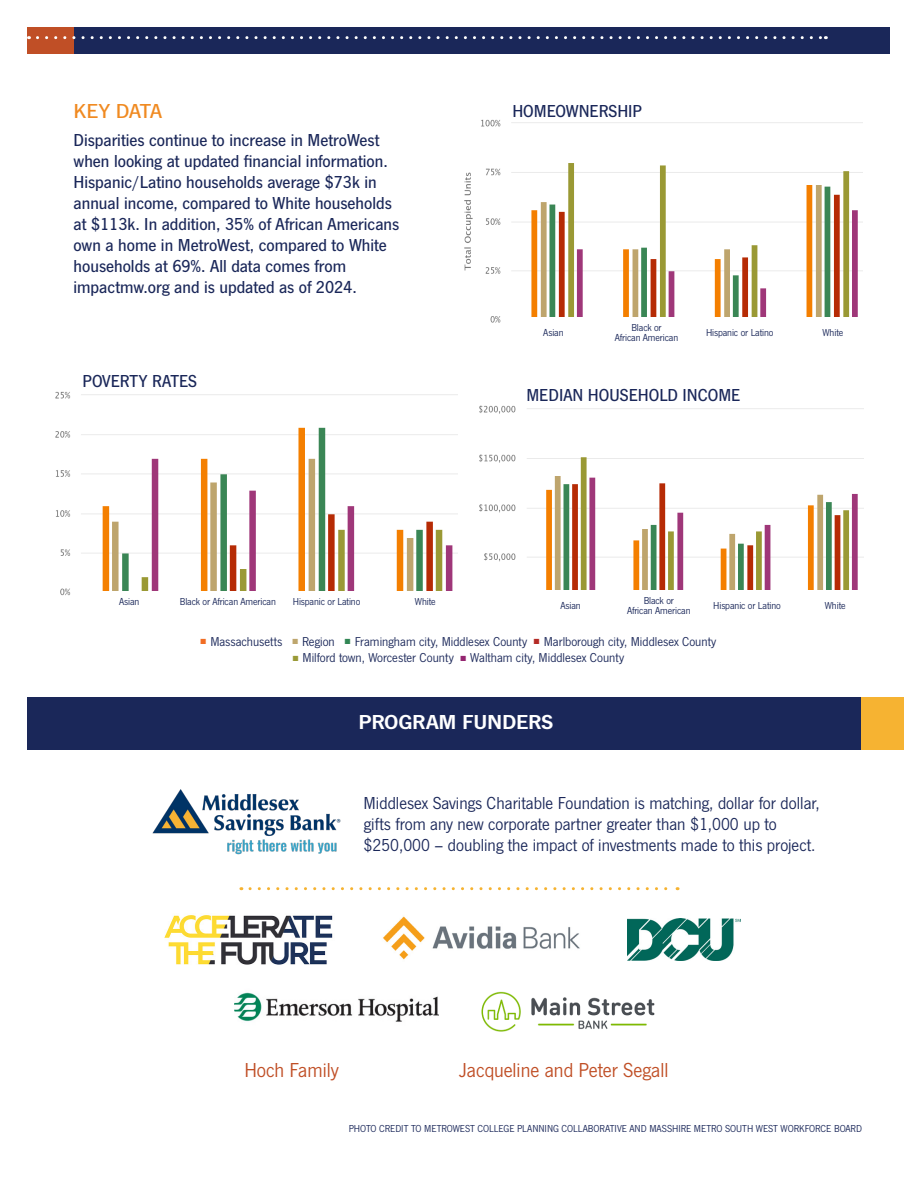
<style>
.page{position:relative;width:918px;height:1188px;background:#fff}
.page>*{position:absolute;margin:0;border:0;box-sizing:border-box;transform-origin:0 0}
.t1{font:21px "News Got";color:#c04f26}
.t2{font:21px "News Got Dem";letter-spacing:-.01em;color:#fff;scale:1.12 1}
.t3{font:500 21px "News Got";letter-spacing:-.015em;color:#f08a21;scale:1.12 1}
.t4{font:500 18px/21px "News Got";color:#1a2759}
.t5{font:18px/21px "News Got";color:#1a2759}
.t6{font:13.35px "News Got";color:#1a2759}
.t7{font:10.5px/10.5px "News Got";letter-spacing:-.01em;color:#1a2759;text-align:center}
.s1{color:#f16d24}
.s2{color:#bea66d}
.s3{color:#318654}
.s4{color:#b42a25}
.s5{color:#9a9a36}
.s6{color:#942570}
</style>
<div class="page">
<div style="left:27px;top:27px;width:54px;height:27px;background:#c04f26"></div>
<div style="left:75px;top:27px;width:815px;height:27px;background:#1a2759"></div>
<svg style="left:37px;top:36px;width:789px;height:3px"></svg>
<div style="left:27px;top:697px;width:847px;height:52px;background:#1a2759"></div>
<div style="left:861px;top:697px;width:42px;height:52px;background:#f6b332"></div>
<img style="left:152px;top:789px;width:189px;height:66px">
<img style="left:165px;top:915px;width:168px;height:50px">
<img style="left:383px;top:916px;width:197px;height:44px">
<img style="left:627px;top:919px;width:113px;height:41px">
<img style="left:234px;top:992px;width:205px;height:30px">
<img style="left:481px;top:991px;width:174px;height:41px">
<svg style="left:250px;top:887px;width:428px;height:3px"></svg>
<img style="left:479px;top:405px;width:385px;height:185px">
<img style="left:55px;top:391px;width:403px;height:205px">
<div style="left:80px;top:591px;width:395px;height:31px;background:#fff"></div>
<img style="left:464px;top:119px;width:399px;height:204px">
<div style="left:507px;top:318px;width:372px;height:38px;background:#fff"></div>
<p class="t3" style="left:74px;top:99px;width:81px">KEY DATA</p>
<p class="t4" style="left:74px;top:129px;width:327px">Disparities continue to increase in MetroWest when looking at updated financial information.<br>Hispanic/Latino households average $73k in annual income, compared to White households at $113k. In addition, 35% of African Americans own a home in MetroWest, compared to White households at 69%. All data comes from impactmw.org and is updated as of 2024.</p>
<p class="t4" style="left:82px;top:371px;width:116px">POVERTY RATES</p>
<p class="t7" style="left:119px;top:597px;width:22px">Asian</p>
<p class="t7" style="left:180px;top:597px;width:98px">Black or African American</p>
<p class="t7" style="left:293px;top:597px;width:69px">Hispanic or Latino</p>
<p class="t7" style="left:415px;top:597px;width:22px">White</p>
<p class="t4" style="left:512px;top:101px;width:131px">HOMEOWNERSHIP</p>
<p class="t7" style="left:543px;top:327px;width:22px">Asian</p>
<p class="t7" style="left:615px;top:322px;width:65px">Black or<br>African American</p>
<p class="t7" style="left:706px;top:327px;width:69px">Hispanic or Latino</p>
<p class="t7" style="left:823px;top:327px;width:22px">White</p>
<p class="t4" style="left:526px;top:385px;width:216px">MEDIAN HOUSEHOLD INCOME</p>
<p class="t7" style="left:560px;top:600px;width:22px">Asian</p>
<p class="t7" style="left:627px;top:595px;width:65px">Black or<br>African American</p>
<p class="t7" style="left:713px;top:600px;width:69px">Hispanic or Latino</p>
<p class="t7" style="left:825px;top:600px;width:22px">White</p>
<p class="t6" style="left:201px;top:634px;width:517px"><span class="s1">■</span> Massachusetts <span class="s2">■</span> Region <span class="s3">■</span> Framingham city, Middlesex County <span class="s4">■</span> Marlborough city, Middlesex County</p>
<p class="t6" style="left:293px;top:651px;width:333px"><span class="s5">■</span> Milford town, Worcester County <span class="s6">■</span> Waltham city, Middlesex County</p>
<p class="t2" style="left:359px;top:709px;width:176px">PROGRAM FUNDERS</p>
<p class="t5" style="left:364px;top:792px;width:458px">Middlesex Savings Charitable Foundation is matching, dollar for dollar, gifts from any new corporate partner greater than $1,000 up to $250,000 – doubling the impact of investments made to this project.</p>
<p class="t1" style="left:244px;top:1059px;width:96px">Hoch Family</p>
<p class="t1" style="left:459px;top:1059px;width:211px">Jacqueline and Peter Segall</p>
<p class="t7" style="left:349px;top:1123px;width:515px">PHOTO CREDIT TO METROWEST COLLEGE PLANNING COLLABORATIVE AND MASSHIRE METRO SOUTH WEST WORKFORCE BOARD</p>
</div>
